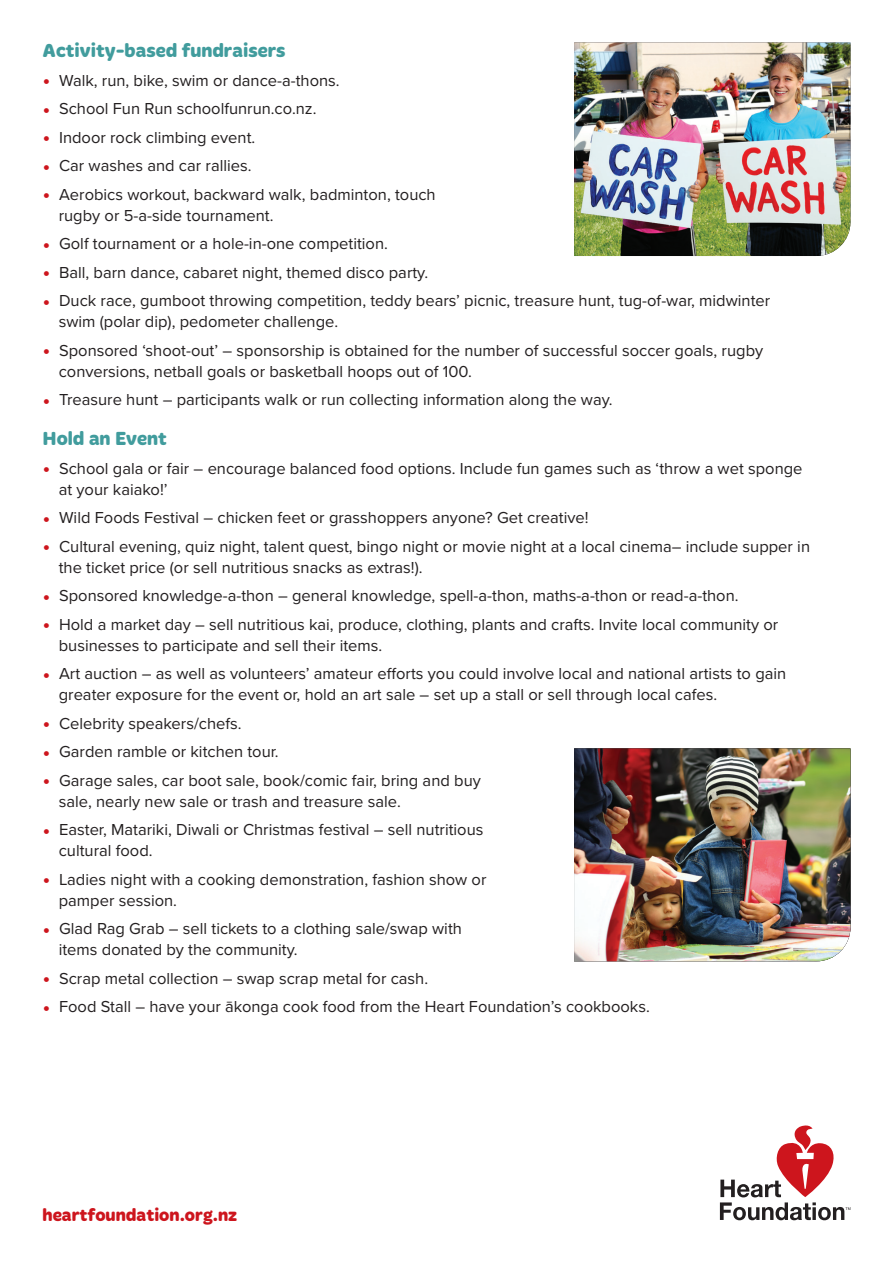
<style>
.page{position:relative;width:893px;height:1263px;background:#fff}
.page>*{position:absolute;margin:0;border:0;box-sizing:border-box;transform-origin:0 0}
.t1{font:700 19.5px "Merge";color:#419c9d}
.t2{font:700 18px "Merge";color:#cd151d}
.t3{font:16.5px/21px "Proxima Nova";color:#231f20}
.s1{font-size:22.5px;color:#cd151d}
</style>
<div class="page">
<svg style="left:720px;top:1125px;width:130px;height:95px"></svg>
<img style="left:574px;top:43px;width:276px;height:213px">
<img style="left:574px;top:748px;width:276px;height:213px">
<p class="t1" style="left:43px;top:39px;width:244px">Activity-based fundraisers</p>
<p class="t3" style="left:43px;top:69px;width:299px"><span class="s1">•</span> Walk, run, bike, swim or dance-a-thons.</p>
<p class="t3" style="left:43px;top:97px;width:275px"><span class="s1">•</span> School Fun Run schoolfunrun.co.nz.</p>
<p class="t3" style="left:43px;top:126px;width:214px"><span class="s1">•</span> Indoor rock climbing event.</p>
<p class="t3" style="left:43px;top:154px;width:211px"><span class="s1">•</span> Car washes and car rallies.</p>
<p class="t3" style="left:59px;top:183px;width:378px;text-indent:-16px"><span class="s1">•</span> Aerobics workout, backward walk, badminton, touch rugby or 5-a-side tournament.</p>
<p class="t3" style="left:43px;top:232px;width:347px"><span class="s1">•</span> Golf tournament or a hole-in-one competition.</p>
<p class="t3" style="left:43px;top:261px;width:387px"><span class="s1">•</span> Ball, barn dance, cabaret night, themed disco party.</p>
<p class="t3" style="left:59px;top:289px;width:713px;text-indent:-16px"><span class="s1">•</span> Duck race, gumboot throwing competition, teddy bears’ picnic, treasure hunt, tug-of-war, midwinter swim (polar dip), pedometer challenge.</p>
<p class="t3" style="left:59px;top:339px;width:706px;text-indent:-16px"><span class="s1">•</span> Sponsored ‘shoot-out’ – sponsorship is obtained for the number of successful soccer goals, rugby conversions, netball goals or basketball hoops out of 100.</p>
<p class="t3" style="left:43px;top:388px;width:572px"><span class="s1">•</span> Treasure hunt – participants walk or run collecting information along the way.</p>
<p class="t1" style="left:43px;top:427px;width:126px">Hold an Event</p>
<p class="t3" style="left:59px;top:457px;width:745px;text-indent:-16px"><span class="s1">•</span> School gala or fair – encourage balanced food options. Include fun games such as ‘throw a wet sponge at your kaiako!’</p>
<p class="t3" style="left:43px;top:506px;width:548px"><span class="s1">•</span> Wild Foods Festival – chicken feet or grasshoppers anyone? Get creative!</p>
<p class="t3" style="left:59px;top:535px;width:753px;text-indent:-16px"><span class="s1">•</span> Cultural evening, quiz night, talent quest, bingo night or movie night at a local cinema– include supper in the ticket price (or sell nutritious snacks as extras!).</p>
<p class="t3" style="left:43px;top:584px;width:698px"><span class="s1">•</span> Sponsored knowledge-a-thon – general knowledge, spell-a-thon, maths-a-thon or read-a-thon.</p>
<p class="t3" style="left:59px;top:613px;width:721px;text-indent:-16px"><span class="s1">•</span> Hold a market day – sell nutritious kai, produce, clothing, plants and crafts. Invite local community or businesses to participate and sell their items.</p>
<p class="t3" style="left:59px;top:662px;width:729px;text-indent:-16px"><span class="s1">•</span> Art auction – as well as volunteers’ amateur efforts you could involve local and national artists to gain greater exposure for the event or, hold an art sale – set up a stall or sell through local cafes.</p>
<p class="t3" style="left:43px;top:712px;width:201px"><span class="s1">•</span> Celebrity speakers/chefs.</p>
<p class="t3" style="left:43px;top:740px;width:238px"><span class="s1">•</span> Garden ramble or kitchen tour.</p>
<p class="t3" style="left:59px;top:769px;width:424px;text-indent:-16px"><span class="s1">•</span> Garage sales, car boot sale, book/comic fair, bring and buy sale, nearly new sale or trash and treasure sale.</p>
<p class="t3" style="left:59px;top:818px;width:426px;text-indent:-16px"><span class="s1">•</span> Easter, Matariki, Diwali or Christmas festival – sell nutritious cultural food.</p>
<p class="t3" style="left:59px;top:868px;width:429px;text-indent:-16px"><span class="s1">•</span> Ladies night with a cooking demonstration, fashion show or pamper session.</p>
<p class="t3" style="left:59px;top:917px;width:405px;text-indent:-16px"><span class="s1">•</span> Glad Rag Grab – sell tickets to a clothing sale/swap with items donated by the community.</p>
<p class="t3" style="left:43px;top:967px;width:387px"><span class="s1">•</span> Scrap metal collection – swap scrap metal for cash.</p>
<p class="t3" style="left:43px;top:995px;width:609px"><span class="s1">•</span> Food Stall – have your ākonga cook food from the Heart Foundation’s cookbooks.</p>
<p class="t2" style="left:43px;top:1204px;width:196px">heartfoundation.org.nz</p>
</div>
